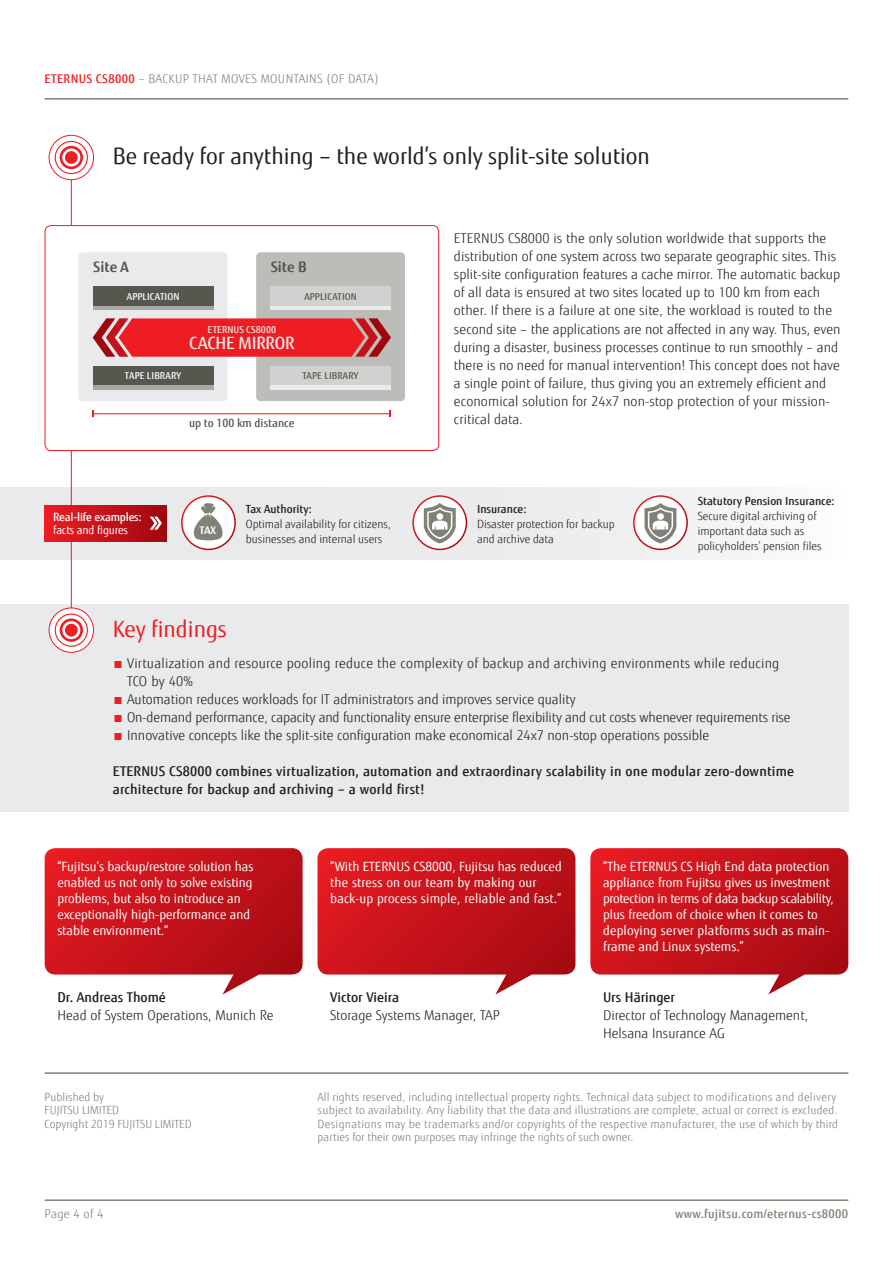
<style>
.page{position:relative;width:893px;height:1263px;background:#fff}
.page>*{position:absolute;margin:0;border:0;box-sizing:border-box;transform-origin:0 0}
.t1{font:22.5px "Fujitsu Sans";color:#231f20}
.t2{font:22.5px "Fujitsu Sans";color:#ee1d23}
.t3{font:500 16.95px "Fujitsu Sans";letter-spacing:-.005em;color:#e8eae8}
.t4{font:700 14.55px "Fujitsu Sans";color:#58574f}
.t5{font:300 13.5px/18px "Fujitsu Sans";color:#231f20}
.t6{font:500 13.5px/18px "Fujitsu Sans";letter-spacing:.015em;color:#231f20}
.t7{font:300 13.5px/18px "Fujitsu Sans";letter-spacing:.02em;color:#231f20}
.t8{font:12.75px/15.9px "Fujitsu Sans";color:#fff}
.t9{font:300 12px "Fujitsu Sans";letter-spacing:.03em;color:#818178}
.t10{font:500 12px "Fujitsu Sans";letter-spacing:.02em;color:#818178}
.t11{font:500 11.4px "Fujitsu Sans";color:#58574f}
.t12{font:300 11.25px/13.5px "Fujitsu Sans";letter-spacing:.01em;color:#818178}
.t13{font:300 11.25px/15px "Fujitsu Sans";color:#231f20}
.t14{font:500 11.25px "Fujitsu Sans";color:#231f20}
.t15{font:500 11.25px "Fujitsu Sans";letter-spacing:-.015em;color:#fff}
.t16{font:11.25px "Fujitsu Sans";letter-spacing:-.01em;color:#fff}
.t17{font:700 10.5px "Fujitsu Sans";color:#fff}
.t18{font:500 9.6px "Fujitsu Sans";letter-spacing:.005em;color:#58574f}
.t19{font:500 9.6px "Fujitsu Sans";letter-spacing:.005em;color:#fff}
.t20{font:500 9.6px "Fujitsu Sans";letter-spacing:.02em;color:#e8eae8}
.s1{font-weight:500;color:#ee1d23}
.s2{color:#ee1d23}
</style>
<div class="page">
<hr style="left:45px;top:98px;width:803px;height:2px;background:#818178">
<hr style="left:45px;top:1199px;width:803px;height:2px;background:#818178">
<div style="left:0;top:487px;width:848px;height:72px;background:linear-gradient(to right,#e3ddde,#f5f7f8)"></div>
<div style="left:0;top:604px;width:848px;height:208px;background:#e9eaeb"></div>
<hr style="left:45px;top:1072px;width:803px;height:2px;background:#818178">
<hr style="left:71px;top:180px;width:1px;height:451px;background:#ee1d23">
<svg style="left:49px;top:135px;width:45px;height:45px"></svg>
<div style="left:49px;top:135px;width:45px;height:45px;border:1px solid #ee1d23;border-radius:50%"></div>
<div style="left:60px;top:146px;width:23px;height:23px;border:3px solid #ee1d23;border-radius:50%"></div>
<div style="left:65px;top:151px;width:13px;height:13px;background:#ee1d23;border-radius:50%"></div>
<div style="left:55px;top:141px;width:33px;height:33px;border:1px solid #ee1d23;border-radius:50%"></div>
<svg style="left:49px;top:608px;width:45px;height:44px"></svg>
<div style="left:49px;top:608px;width:45px;height:45px;border:1px solid #ee1d23;border-radius:50%"></div>
<div style="left:60px;top:618px;width:23px;height:24px;border:3px solid #ee1d23;border-radius:50%"></div>
<div style="left:65px;top:624px;width:13px;height:12px;background:#ee1d23;border-radius:50%"></div>
<div style="left:55px;top:613px;width:33px;height:34px;border:1px solid #ee1d23;border-radius:50%"></div>
<div style="left:45px;top:226px;width:394px;height:224px;background:#fff;border-radius:6px"></div>
<div style="left:256px;top:252px;width:149px;height:149px;background:#bcbdb8;border-radius:4px"></div>
<div style="left:270px;top:286px;width:121px;height:24px;background:#d1d2cf"></div>
<hr style="left:270px;top:307px;width:121px;height:3px;background:#e9eaeb">
<div style="left:270px;top:366px;width:121px;height:24px;background:#d1d2cf"></div>
<div style="left:270px;top:385px;width:121px;height:5px;background:#e9eaeb"></div>
<div style="left:79px;top:252px;width:148px;height:149px;background:#e9eaeb;border-radius:4px"></div>
<svg style="left:93px;top:318px;width:298px;height:39px;background:#e32f35"></svg>
<div style="left:93px;top:286px;width:121px;height:24px;background:#58574f"></div>
<hr style="left:93px;top:307px;width:121px;height:3px;background:#a8a8a3">
<div style="left:93px;top:366px;width:121px;height:24px;background:#58574f"></div>
<div style="left:93px;top:385px;width:121px;height:5px;background:#a8a8a3"></div>
<hr style="left:93px;top:413px;width:297px;height:1px;background:#ee1d23">
<div style="left:45px;top:225px;width:394px;height:226px;border:1px solid #ee1d23;border-radius:6px"></div>
<svg style="left:45px;top:848px;width:258px;height:146px;background:#cd3138"></svg>
<svg style="left:317px;top:848px;width:258px;height:146px;background:#ce3239"></svg>
<svg style="left:590px;top:848px;width:258px;height:146px;background:#cd3239"></svg>
<div style="left:182px;top:496px;width:53px;height:53px;background:#fff;border-radius:50%"></div>
<svg style="left:193px;top:503px;width:30px;height:38px"></svg>
<div style="left:181px;top:495px;width:55px;height:55px;border:2px solid #fff;border-radius:50%"></div>
<svg style="left:413px;top:496px;width:53px;height:53px"></svg>
<svg style="left:424px;top:503px;width:32px;height:40px"></svg>
<div style="left:412px;top:495px;width:55px;height:55px;border:2px solid #fff;border-radius:50%"></div>
<svg style="left:634px;top:496px;width:53px;height:53px"></svg>
<svg style="left:644px;top:503px;width:32px;height:40px"></svg>
<div style="left:633px;top:495px;width:55px;height:55px;border:2px solid #fff;border-radius:50%"></div>
<div style="left:45px;top:505px;width:121px;height:36px;background:linear-gradient(to right,#ec1d24,#9e0810)"></div>
<svg style="left:150px;top:517px;width:12px;height:13px"></svg>
<p class="t9" style="left:45px;top:72px;width:336px"><span class="s1">ETERNUS CS8000</span> – BACKUP THAT MOVES MOUNTAINS (OF DATA)</p>
<h1 class="t1" style="left:113px;top:142px;width:539px">Be ready for anything – the world’s only split-site solution</h1>
<p class="t4" style="left:93px;top:258px;width:37px">Site A</p>
<p class="t19" style="left:127px;top:291px;width:54px">APPLICATION</p>
<p class="t4" style="left:271px;top:258px;width:38px">Site B</p>
<p class="t18" style="left:304px;top:291px;width:54px">APPLICATION</p>
<p class="t20" style="left:208px;top:324px;width:70px">ETERNUS CS8000</p>
<p class="t3" style="left:189px;top:332px;width:107px">CACHE MIRROR</p>
<p class="t19" style="left:125px;top:370px;width:58px">TAPE LIBRARY</p>
<p class="t18" style="left:302px;top:370px;width:58px">TAPE LIBRARY</p>
<p class="t11" style="left:189px;top:416px;width:107px">up to 100 km distance</p>
<p class="t15" style="left:53px;top:510px;width:90px">Real-life examples:</p>
<p class="t16" style="left:53px;top:524px;width:76px">facts and figures</p>
<p class="t17" style="left:200px;top:524px;width:18px">TAX</p>
<p class="t14" style="left:246px;top:502px;width:68px">Tax Authority:</p>
<p class="t13" style="left:246px;top:516px;width:147px">Optimal availability for citizens, businesses and internal users</p>
<h1 class="t2" style="left:113px;top:616px;width:116px">Key findings</h1>
<p class="t5" style="left:454px;top:230px;width:388px">ETERNUS CS8000 is the only solution worldwide that supports the distribution of one system across two separate geographic sites. This split-site configuration features a cache mirror. The automatic backup of all data is ensured at two sites located up to 100 km from each other. If there is a failure at one site, the workload is routed to the second site – the applications are not affected in any way. Thus, even during a disaster, business processes continue to run smoothly – and there is no need for manual intervention! This concept does not have a single point of failure, thus giving you an extremely efficient and economical solution for 24x7 non-stop protection of your mission&shy;critical data.</p>
<p class="t14" style="left:477px;top:502px;width:51px">Insurance:</p>
<p class="t13" style="left:477px;top:516px;width:139px">Disaster protection for backup and archive data</p>
<p class="t14" style="left:698px;top:494px;width:138px">Statutory Pension Insurance:</p>
<p class="t13" style="left:698px;top:509px;width:125px">Secure digital archiving of important data such as policyholders’ pension files</p>
<p class="t7" style="left:127px;top:654px;width:654px;text-indent:-14px"><span class="s2">■</span> Virtualization and resource pooling reduce the complexity of backup and archiving environments while reducing<br>TCO by 40%</p>
<p class="t5" style="left:113px;top:690px;width:464px"><span class="s2">■</span> Automation reduces workloads for IT administrators and improves service quality</p>
<p class="t5" style="left:113px;top:708px;width:679px"><span class="s2">■</span> On-demand performance, capacity and functionality ensure enterprise flexibility and cut costs whenever requirements rise</p>
<p class="t5" style="left:113px;top:726px;width:598px"><span class="s2">■</span> Innovative concepts like the split-site configuration make economical 24x7 non-stop operations possible</p>
<p class="t6" style="left:113px;top:762px;width:683px">ETERNUS CS8000 combines virtualization, automation and extraordinary scalability in one modular zero-downtime architecture for backup and archiving – a world first!</p>
<p class="t8" style="left:57px;top:859px;width:198px">“Fujitsu‘s backup/restore solution has enabled us not only to solve existing problems, but also to introduce an exceptionally high-performance and stable environment.“</p>
<p class="t6" style="left:57px;top:988px;width:110px">Dr. Andreas Thomé</p>
<p class="t5" style="left:57px;top:1006px;width:218px">Head of System Operations, Munich Re</p>
<p class="t12" style="left:45px;top:1090px;width:149px">Published by<br>FUJITSU LIMITED<br>Copyright 2019 FUJITSU LIMITED</p>
<p class="t8" style="left:330px;top:859px;width:233px">“With ETERNUS CS8000, Fujitsu has reduced the stress on our team by making our back-up process simple, reliable and fast.”</p>
<p class="t6" style="left:330px;top:988px;width:71px">Victor Vieira</p>
<p class="t5" style="left:330px;top:1006px;width:171px">Storage Systems Manager, TAP</p>
<p class="t8" style="left:603px;top:859px;width:232px">“The ETERNUS CS High End data protection appliance from Fujitsu gives us investment protection in terms of data backup scalability, plus freedom of choice when it comes to deploying server platforms such as main&shy;frame and Linux systems.”</p>
<p class="t6" style="left:603px;top:988px;width:73px">Urs Häringer</p>
<p class="t5" style="left:603px;top:1006px;width:207px">Director of Technology Management,<br>Helsana Insurance AG</p>
<p class="t12" style="left:317px;top:1090px;width:522px">All rights reserved, including intellectual property rights. Technical data subject to modifications and delivery subject to availability. Any liability that the data and illustrations are complete, actual or correct is excluded.<br>Designations may be trademarks and/or copyrights of the respective manufacturer, the use of which by third parties for their own purposes may infringe the rights of such owner.</p>
<p class="t9" style="left:45px;top:1207px;width:60px">Page 4 of 4</p>
<p class="t10" style="left:675px;top:1207px;width:174px">www.fujitsu.com/eternus-cs8000</p>
</div>
